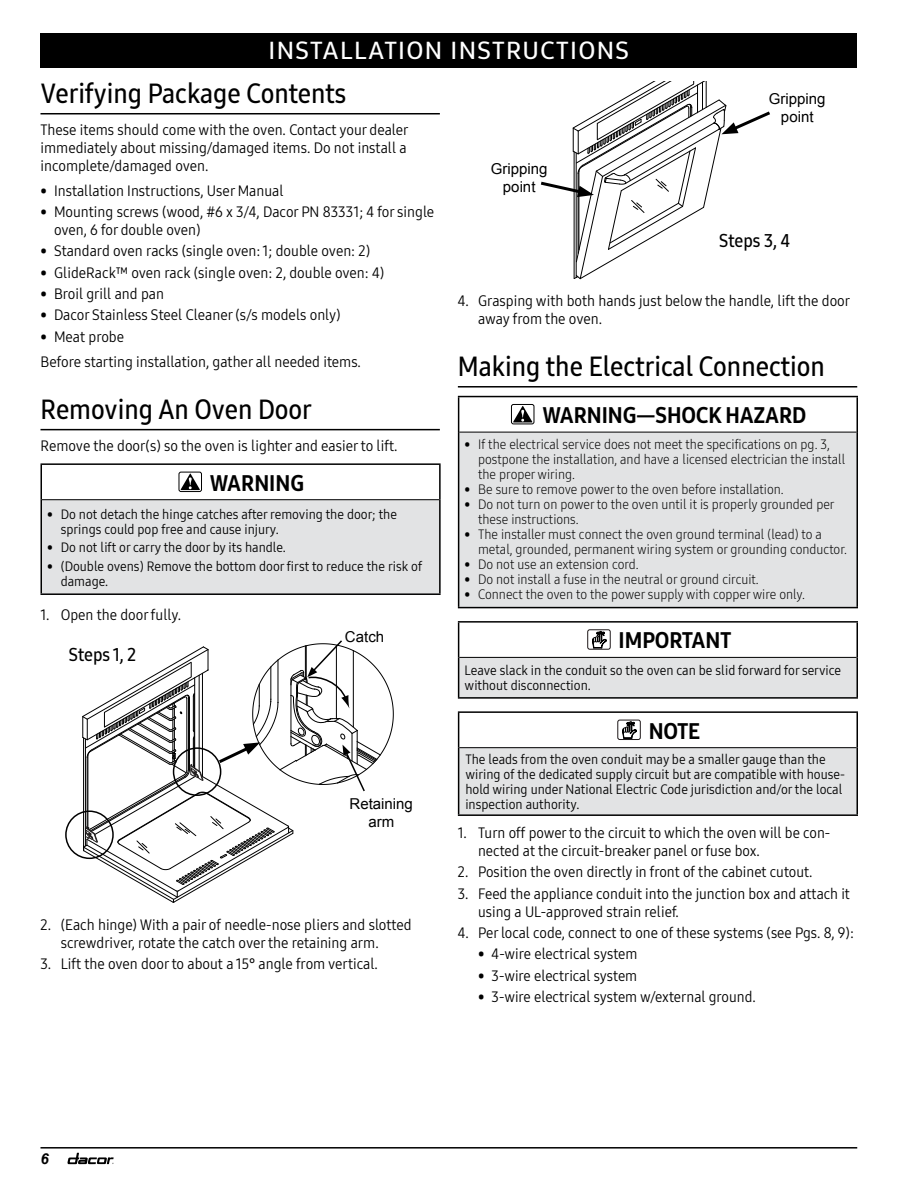
<style>
.page{position:relative;width:918px;height:1188px;background:#fff}
.page>*{position:absolute;margin:0;border:0;box-sizing:border-box;transform-origin:0 0}
.t1{font:27px "Samsung One 600 C";color:#000}
.t2{font:24px "Samsung One 600 C";letter-spacing:.05em;color:#fff;scale:1.1 1}
.t3{font:22.5px "Samsung One 800 C";color:#000}
.t4{font:18px "Samsung One 600 C";color:#000}
.t5{font:15px/18px "Samsung One 400 C";color:#000}
.t6{font:15px/18px "Arial";color:#000;text-align:center}
.t7{font:italic 700 15px "Arial";color:#000}
.t8{font:13.5px/15px "Samsung One 300 C";color:#000}
.t9{font:13.5px/15px "Samsung One 400 C";color:#000}
</style>
<div class="page">
<svg style="left:68px;top:1153px;width:46px;height:11px"></svg>
<hr style="left:40px;top:1147px;width:817px;height:2px;background:#000">
<hr style="left:40px;top:113px;width:400px;height:1px;background:#000">
<hr style="left:40px;top:429px;width:400px;height:1px;background:#000">
<div style="left:41px;top:500px;width:399px;height:94px;background:#e2e3e4"></div>
<hr style="left:42px;top:499px;width:397px;height:1px;background:#000">
<hr style="left:40px;top:463px;width:401px;height:2px;background:#000">
<hr style="left:40px;top:465px;width:2px;height:35px;background:#000">
<hr style="left:439px;top:465px;width:2px;height:35px;background:#000">
<hr style="left:40px;top:500px;width:2px;height:93px;background:#000">
<hr style="left:439px;top:500px;width:2px;height:93px;background:#000">
<hr style="left:40px;top:593px;width:401px;height:2px;background:#000">
<div style="left:179px;top:472px;width:23px;height:20px;border:1px solid #000;border-radius:2px"></div>
<svg style="left:180px;top:473px;width:20px;height:17px"></svg>
<div style="left:65px;top:810px;width:49px;height:49px;border:2px solid #000;border-radius:50%"></div>
<svg style="left:82px;top:640px;width:312px;height:263px"></svg>
<hr style="left:458px;top:386px;width:399px;height:2px;background:#000">
<svg style="left:540px;top:82px;width:230px;height:198px"></svg>
<div style="left:459px;top:432px;width:398px;height:176px;background:#e2e3e4"></div>
<hr style="left:459px;top:432px;width:397px;height:1px;background:#000">
<hr style="left:458px;top:396px;width:400px;height:1px;background:#000">
<hr style="left:458px;top:397px;width:1px;height:35px;background:#000">
<hr style="left:856px;top:397px;width:2px;height:35px;background:#000">
<hr style="left:458px;top:432px;width:1px;height:175px;background:#000">
<hr style="left:856px;top:432px;width:2px;height:175px;background:#000">
<hr style="left:458px;top:607px;width:400px;height:1px;background:#000">
<div style="left:511px;top:404px;width:23px;height:20px;border:1px solid #000;border-radius:2px"></div>
<svg style="left:513px;top:406px;width:20px;height:16px"></svg>
<div style="left:459px;top:657px;width:398px;height:41px;background:#e2e3e4"></div>
<hr style="left:459px;top:657px;width:397px;height:1px;background:#000">
<hr style="left:458px;top:621px;width:400px;height:2px;background:#000">
<hr style="left:458px;top:623px;width:1px;height:34px;background:#000">
<hr style="left:856px;top:623px;width:2px;height:34px;background:#000">
<hr style="left:458px;top:657px;width:1px;height:40px;background:#000">
<hr style="left:856px;top:657px;width:2px;height:40px;background:#000">
<hr style="left:458px;top:697px;width:400px;height:2px;background:#000">
<div style="left:587px;top:629px;width:24px;height:21px;border:1px solid #1f191a;border-radius:2px"></div>
<svg style="left:592px;top:631px;width:15px;height:19px"></svg>
<div style="left:459px;top:748px;width:398px;height:67px;background:#e2e3e4"></div>
<hr style="left:459px;top:747px;width:397px;height:1px;background:#000">
<hr style="left:458px;top:711px;width:400px;height:2px;background:#000">
<hr style="left:458px;top:713px;width:1px;height:35px;background:#000">
<hr style="left:856px;top:713px;width:2px;height:35px;background:#000">
<hr style="left:458px;top:748px;width:1px;height:66px;background:#000">
<hr style="left:856px;top:748px;width:2px;height:66px;background:#000">
<hr style="left:458px;top:814px;width:400px;height:2px;background:#000">
<div style="left:617px;top:720px;width:24px;height:20px;border:1px solid #1f191a;border-radius:2px"></div>
<svg style="left:622px;top:721px;width:15px;height:19px"></svg>
<div style="left:40px;top:33px;width:817px;height:35px;background:#000"></div>
<h2 class="t2" style="left:269px;top:34px;width:329px">INSTALLATION INSTRUCTIONS</h2>
<h1 class="t1" style="left:40px;top:76px;width:307px">Verifying Package Contents</h1>
<p class="t5" style="left:40px;top:120px;width:370px">These items should come with the oven. Contact your dealer immediately about missing/damaged items. Do not install a incomplete/damaged oven.</p>
<p class="t5" style="left:40px;top:181px;width:245px">• Installation Instructions, User Manual</p>
<p class="t5" style="left:54px;top:202px;width:382px;text-indent:-14px">• Mounting screws (wood, #6 x 3/4, Dacor PN 83331; 4 for single oven, 6 for double oven)</p>
<p class="t5" style="left:40px;top:242px;width:331px">• Standard oven racks (single oven: 1; double oven: 2)</p>
<p class="t5" style="left:40px;top:263px;width:345px">• GlideRack™ oven rack (single oven: 2, double oven: 4)</p>
<p class="t5" style="left:40px;top:285px;width:125px">• Broil grill and pan</p>
<p class="t5" style="left:40px;top:306px;width:302px">• Dacor Stainless Steel Cleaner (s/s models only)</p>
<p class="t5" style="left:40px;top:324px;width:322px;line-height:24.8px">• Meat probe<br>Before starting installation, gather all needed items.</p>
<h1 class="t1" style="left:40px;top:392px;width:273px">Removing An Oven Door</h1>
<p class="t5" style="left:40px;top:436px;width:359px">Remove the door(s) so the oven is lighter and easier to lift.</p>
<h3 class="t3" style="left:210px;top:468px;width:96px">WARNING</h3>
<p class="t9" style="left:61px;top:506px;width:338px;text-indent:-14px">• Do not detach the hinge catches after removing the door; the springs could pop free and cause injury.</p>
<p class="t9" style="left:47px;top:540px;width:240px">• Do not lift or carry the door by its handle.</p>
<p class="t9" style="left:61px;top:558px;width:363px;text-indent:-14px">• (Double ovens) Remove the bottom door first to reduce the risk of damage.</p>
<p class="t5" style="left:40px;top:606px;width:142px">1. Open the door fully.</p>
<p class="t4" style="left:69px;top:643px;width:69px">Steps 1, 2</p>
<p class="t6" style="left:345px;top:628px;width:41px">Catch</p>
<p class="t6" style="left:350px;top:795px;width:65px">Retaining arm</p>
<p class="t5" style="left:61px;top:916px;width:352px;text-indent:-20px">2. (Each hinge) With a pair of needle-nose pliers and slotted screwdriver, rotate the catch over the retaining arm.</p>
<p class="t5" style="left:40px;top:955px;width:339px">3. Lift the oven door to about a 15° angle from vertical.</p>
<p class="t6" style="left:491px;top:159px;width:58px">Gripping point</p>
<p class="t6" style="left:769px;top:90px;width:58px">Gripping point</p>
<p class="t4" style="left:719px;top:228px;width:73px">Steps 3, 4</p>
<p class="t5" style="left:478px;top:291px;width:374px;text-indent:-20px">4. Grasping with both hands just below the handle, lift the door away from the oven.</p>
<h1 class="t1" style="left:458px;top:349px;width:369px">Making the Electrical Connection</h1>
<h3 class="t3" style="left:542px;top:400px;width:266px">WARNING—SHOCK HAZARD</h3>
<p class="t8" style="left:478px;top:436px;width:369px;text-indent:-14px">• If the electrical service does not meet the specifications on pg. 3, postpone the installation, and have a licensed electrician the install the proper wiring.</p>
<p class="t8" style="left:465px;top:481px;width:321px">• Be sure to remove power to the oven before installation.</p>
<p class="t8" style="left:478px;top:496px;width:358px;text-indent:-14px">• Do not turn on power to the oven until it is properly grounded per these instructions.</p>
<p class="t8" style="left:478px;top:526px;width:370px;text-indent:-14px">• The installer must connect the oven ground terminal (lead) to a metal, grounded, permanent wiring system or grounding conductor.</p>
<p class="t8" style="left:465px;top:556px;width:176px">• Do not use an extension cord.</p>
<p class="t8" style="left:465px;top:571px;width:296px">• Do not install a fuse in the neutral or ground circuit.</p>
<p class="t8" style="left:465px;top:586px;width:342px">• Connect the oven to the power supply with copper wire only.</p>
<h3 class="t3" style="left:619px;top:625px;width:114px">IMPORTANT</h3>
<p class="t9" style="left:465px;top:663px;width:378px">Leave slack in the conduit so the oven can be slid forward for service without disconnection.</p>
<h3 class="t3" style="left:649px;top:716px;width:53px">NOTE</h3>
<p class="t9" style="left:465px;top:752px;width:381px">The leads from the oven conduit may be a smaller gauge than the wiring of the dedicated supply circuit but are compatible with house&shy;hold wiring under National Electric Code jurisdiction and/or the local inspection authority.</p>
<p class="t5" style="left:478px;top:824px;width:354px;text-indent:-20px">1. Turn off power to the circuit to which the oven will be con&shy;nected at the circuit-breaker panel or fuse box.</p>
<p class="t5" style="left:458px;top:863px;width:356px">2. Position the oven directly in front of the cabinet cutout.</p>
<p class="t5" style="left:478px;top:884px;width:373px;text-indent:-20px">3. Feed the appliance conduit into the junction box and attach it using a UL-approved strain relief.</p>
<p class="t5" style="left:458px;top:924px;width:398px">4. Per local code, connect to one of these systems (see Pgs. 8, 9):</p>
<p class="t5" style="left:478px;top:945px;width:161px">• 4-wire electrical system</p>
<p class="t5" style="left:478px;top:966px;width:161px">• 3-wire electrical system</p>
<p class="t5" style="left:478px;top:988px;width:279px">• 3-wire electrical system w/external ground.</p>
<p class="t7" style="left:40px;top:1148px;width:10px">6</p>
</div>
